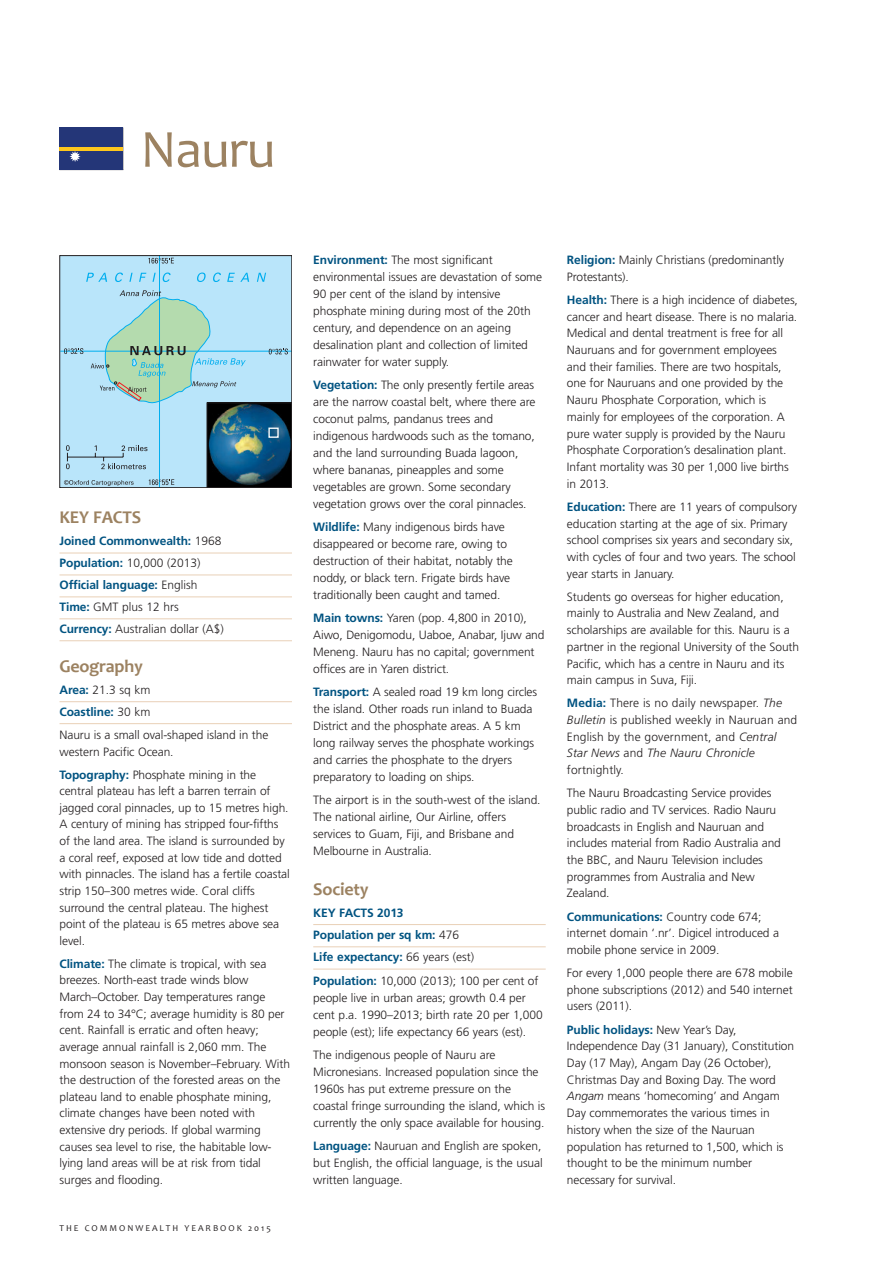
<style>
.page{position:relative;width:893px;height:1263px;background:#fff}
.page>*{position:absolute;margin:0;border:0;box-sizing:border-box;transform-origin:0 0}
.t1{font:54px "Candara";color:#9c8261}
.t2{font:700 18px "Candara";letter-spacing:-.01em;color:#9c8261}
.t3{font:300 12px/16.6px "Frutiger";letter-spacing:-.01em;color:#231f20}
.t4{font:700 12px/21.9px "Frutiger";letter-spacing:-.01em;color:#015381}
.t5{font:300 12px/16.6px "Frutiger";letter-spacing:.01em;color:#231f20}
.t6{font:9px "Candara";letter-spacing:.22em;color:#231f20}
.s1{font-weight:300;color:#231f20}
.s2{font-weight:700;color:#015381}
.s3{font-style:italic}
</style>
<div class="page">
<hr style="left:60px;top:553px;width:232px;height:1px;background:#e9d0b7">
<hr style="left:60px;top:575px;width:232px;height:1px;background:#e9d0b7">
<hr style="left:60px;top:597px;width:232px;height:1px;background:#e9d0b7">
<hr style="left:60px;top:618px;width:232px;height:1px;background:#e9d0b7">
<hr style="left:60px;top:640px;width:232px;height:1px;background:#e9d0b7">
<hr style="left:60px;top:701px;width:232px;height:1px;background:#e9d0b7">
<hr style="left:60px;top:723px;width:232px;height:1px;background:#e9d0b7">
<hr style="left:313px;top:924px;width:233px;height:1px;background:#e9d0b7">
<hr style="left:313px;top:946px;width:233px;height:1px;background:#e9d0b7">
<hr style="left:313px;top:969px;width:233px;height:1px;background:#e9d0b7">
<svg style="left:60px;top:128px;width:63px;height:42px;background:#3d4772"></svg>
<div style="left:62px;top:257px;width:228px;height:229px;background:#b9e5fa"></div>
<hr style="left:159px;top:255px;width:1px;height:232px;background:#00aeef">
<hr style="left:60px;top:351px;width:232px;height:1px;background:#00aeef">
<svg style="left:86px;top:273px;width:21px;height:9px"></svg>
<svg style="left:115px;top:272px;width:8px;height:10px"></svg>
<svg style="left:129px;top:273px;width:4px;height:9px"></svg>
<svg style="left:139px;top:273px;width:7px;height:9px"></svg>
<svg style="left:152px;top:273px;width:4px;height:9px"></svg>
<svg style="left:162px;top:272px;width:9px;height:10px"></svg>
<svg style="left:197px;top:273px;width:9px;height:9px"></svg>
<svg style="left:213px;top:272px;width:8px;height:10px"></svg>
<svg style="left:227px;top:273px;width:22px;height:9px"></svg>
<svg style="left:257px;top:273px;width:9px;height:9px"></svg>
<svg style="left:91px;top:290px;width:155px;height:113px;background:#abd8d5"></svg>
<svg style="left:148px;top:258px;width:26px;height:5px"></svg>
<svg style="left:149px;top:479px;width:25px;height:6px"></svg>
<svg style="left:64px;top:348px;width:19px;height:6px"></svg>
<svg style="left:269px;top:348px;width:19px;height:6px"></svg>
<svg style="left:64px;top:480px;width:70px;height:6px"></svg>
<hr style="left:67px;top:457px;width:56px;height:1px;background:#231f20">
<svg style="left:95px;top:445px;width:52px;height:24px"></svg>
<svg style="left:66px;top:445px;width:4px;height:24px"></svg>
<img style="left:209px;top:405px;width:81px;height:81px">
<div style="left:207px;top:403px;width:85px;height:85px;border:1px solid #231f20"></div>
<div style="left:268px;top:428px;width:11px;height:10px;border:1px solid #fff"></div>
<div style="left:60px;top:255px;width:232px;height:233px;border:1px solid #231f20"></div>
<h1 class="t1" style="left:140px;top:115px;width:137px">NAURU</h1>
<h2 class="t2" style="left:60px;top:506px;width:83px">KEY FACTS</h2>
<p class="t4" style="left:60px;top:531px;width:166px">Joined Commonwealth: <span class="s1">1968<br></span>Population: <span class="s1">10,000 (2013)<br></span>Official language: <span class="s1">English<br></span>Time: <span class="s1">GMT plus 12 hrs<br></span>Currency: <span class="s1">Australian dollar (A$)</span></p>
<h2 class="t2" style="left:60px;top:655px;width:85px">Geography</h2>
<p class="t3" style="left:60px;top:679px;width:210px;line-height:22.5px"><span class="s2">Area:</span> 21.3 sq km<br><span class="s2">Coastline:</span> 30 km<br>Nauru is a small oval-shaped island in the</p>
<p class="t3" style="left:60px;top:741px;width:198px;line-height:23px">western Pacific Ocean.<br><span class="s2">Topography:</span> Phosphate mining in the</p>
<p class="t3" style="left:60px;top:784px;width:232px">central plateau has left a barren terrain of jagged coral pinnacles, up to 15 metres high.<br>A century of mining has stripped four-fifths of the land area. The island is surrounded by a coral reef, exposed at low tide and dotted with pinnacles. The island has a fertile coastal strip 150–300 metres wide. Coral cliffs surround the central plateau. The highest point of the plateau is 65 metres above sea level.</p>
<p class="t3" style="left:60px;top:956px;width:232px"><span class="s2">Climate:</span> The climate is tropical, with sea breezes. North-east trade winds blow March–October. Day temperatures range from 24 to 34°C; average humidity is 80 per cent. Rainfall is erratic and often heavy; average annual rainfall is 2,060 mm. The monsoon season is November–February. With the destruction of the forested areas on the plateau land to enable phosphate mining, climate changes have been noted with extensive dry periods. If global warming causes sea level to rise, the habitable low&shy;lying land areas will be at risk from tidal surges and flooding.</p>
<p class="t6" style="left:60px;top:1223px;width:213px">THE COMMONWEALTH YEARBOOK 2015</p>
<p class="t3" style="left:313px;top:252px;width:230px"><span class="s2">Environment:</span> The most significant environmental issues are devastation of some 90 per cent of the island by intensive phosphate mining during most of the 20th century, and dependence on an ageing desalination plant and collection of limited rainwater for water supply.</p>
<p class="t3" style="left:313px;top:377px;width:224px"><span class="s2">Vegetation:</span> The only presently fertile areas are the narrow coastal belt, where there are coconut palms, pandanus trees and indigenous hardwoods such as the tomano, and the land surrounding Buada lagoon, where bananas, pineapples and some vegetables are grown. Some secondary vegetation grows over the coral pinnacles.</p>
<p class="t3" style="left:313px;top:519px;width:201px"><span class="s2">Wildlife:</span> Many indigenous birds have disappeared or become rare, owing to destruction of their habitat, notably the noddy, or black tern. Frigate birds have traditionally been caught and tamed.</p>
<p class="t3" style="left:313px;top:610px;width:233px"><span class="s2">Main towns:</span> Yaren (pop. 4,800 in 2010), Aiwo, Denigomodu, Uaboe, Anabar, Ijuw and Meneng. Nauru has no capital; government offices are in Yaren district.</p>
<p class="t3" style="left:313px;top:685px;width:225px"><span class="s2">Transport:</span> A sealed road 19 km long circles the island. Other roads run inland to Buada District and the phosphate areas. A 5 km long railway serves the phosphate workings and carries the phosphate to the dryers preparatory to loading on ships.</p>
<p class="t3" style="left:313px;top:793px;width:229px">The airport is in the south-west of the island.<br>The national airline, Our Airline, offers services to Guam, Fiji, and Brisbane and Melbourne in Australia.</p>
<h2 class="t2" style="left:313px;top:877px;width:57px">Society</h2>
<p class="t4" style="left:313px;top:902px;width:227px;line-height:22.6px">KEY FACTS 2013<br>Population per sq km: <span class="s1">476<br></span>Life expectancy: <span class="s1">66 years (est)<br></span>Population: <span class="s1">10,000 (2013); 100 per cent of</span></p>
<p class="t3" style="left:313px;top:990px;width:231px">people live in urban areas; growth 0.4 per cent p.a. 1990–2013; birth rate 20 per 1,000 people (est); life expectancy 66 years (est).</p>
<p class="t3" style="left:313px;top:1047px;width:233px">The indigenous people of Nauru are Micronesians. Increased population since the 1960s has put extreme pressure on the coastal fringe surrounding the island, which is currently the only space available for housing.</p>
<p class="t3" style="left:313px;top:1138px;width:231px;text-align:justify"><span class="s2">Language:</span> Nauruan and English are spoken, but English, the official language, is the usual written language.</p>
<p class="t3" style="left:567px;top:253px;width:219px"><span class="s2">Religion:</span> Mainly Christians (predominantly<br>Protestants).</p>
<p class="t3" style="left:567px;top:292px;width:232px"><span class="s2">Health:</span> There is a high incidence of diabetes, cancer and heart disease. There is no malaria.<br>Medical and dental treatment is free for all Nauruans and for government employees and their families. There are two hospitals, one for Nauruans and one provided by the Nauru Phosphate Corporation, which is mainly for employees of the corporation. A pure water supply is provided by the Nauru Phosphate Corporation’s desalination plant.<br>Infant mortality was 30 per 1,000 live births in 2013.</p>
<p class="t3" style="left:567px;top:499px;width:232px"><span class="s2">Education:</span> There are 11 years of compulsory education starting at the age of six. Primary school comprises six years and secondary six, with cycles of four and two years. The school year starts in January.</p>
<p class="t3" style="left:567px;top:589px;width:234px">Students go overseas for higher education, mainly to Australia and New Zealand, and scholarships are available for this. Nauru is a partner in the regional University of the South Pacific, which has a centre in Nauru and its main campus in Suva, Fiji.</p>
<p class="t5" style="left:567px;top:696px;width:232px"><span class="s2">Media:</span> There is no daily newspaper. <span class="s3">The Bulletin</span> is published weekly in Nauruan and English by the government, and <span class="s3">Central Star News</span> and <span class="s3">The Nauru Chronicle </span>fortnightly.</p>
<p class="t3" style="left:567px;top:786px;width:215px">The Nauru Broadcasting Service provides public radio and TV services. Radio Nauru broadcasts in English and Nauruan and includes material from Radio Australia and the BBC, and Nauru Television includes programmes from Australia and New Zealand.</p>
<p class="t3" style="left:567px;top:909px;width:214px"><span class="s2">Communications:</span> Country code 674; internet domain ‘.nr’. Digicel introduced a mobile phone service in 2009.</p>
<p class="t3" style="left:567px;top:965px;width:227px;text-align:justify">For every 1,000 people there are 678 mobile phone subscriptions (2012) and 540 internet users (2011).</p>
<p class="t3" style="left:567px;top:1022px;width:229px"><span class="s2">Public holidays:</span> New Year’s Day, Independence Day (31 January), Constitution Day (17 May), Angam Day (26 October), Christmas Day and Boxing Day. The word <span class="s3">Angam</span> means ‘homecoming’ and Angam Day commemorates the various times in history when the size of the Nauruan population has returned to 1,500, which is thought to be the minimum number necessary for survival.</p>
</div>
